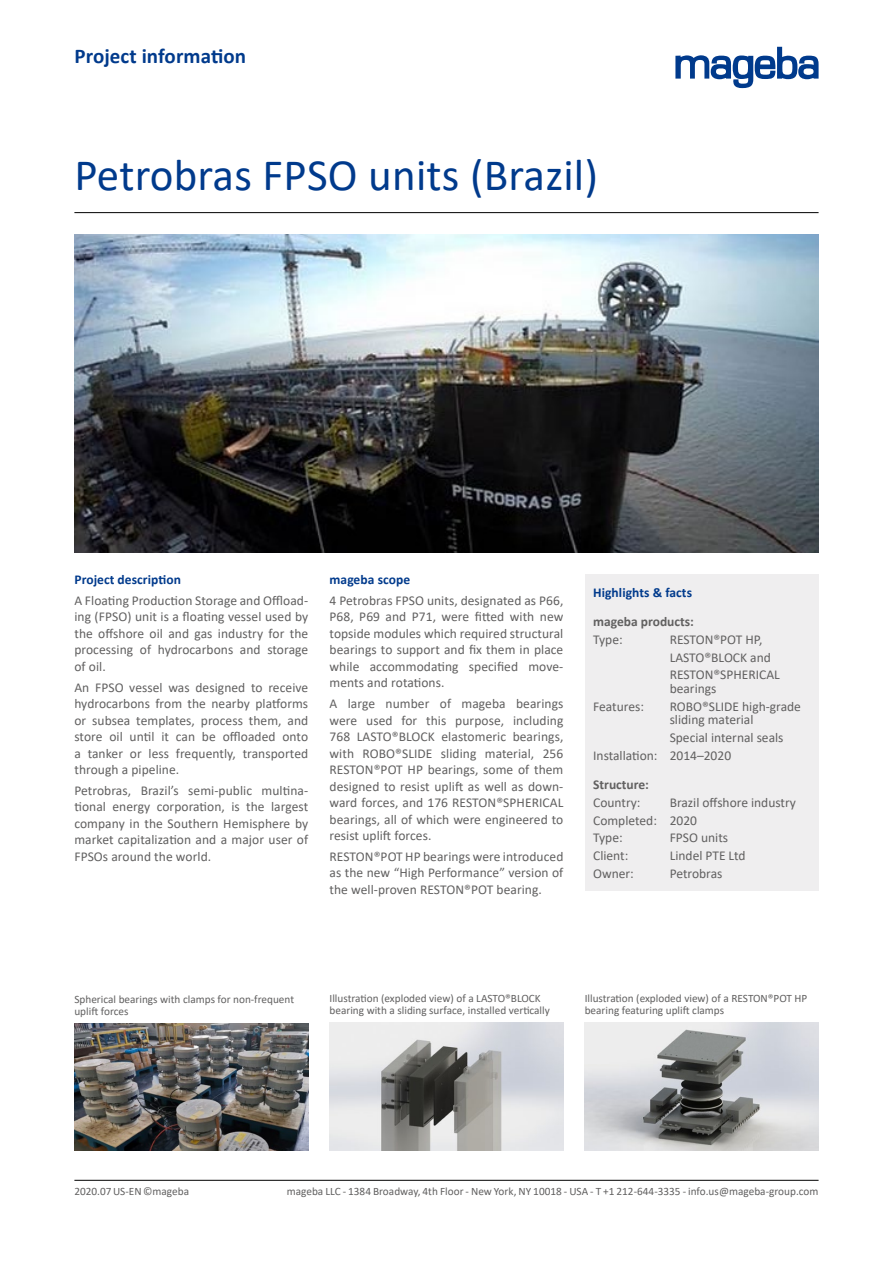
<style>
.page{position:relative;width:893px;height:1263px;background:#fff}
.page>*{position:absolute;margin:0;border:0;box-sizing:border-box;transform-origin:0 0}
.t1{font:45px "Calibri";letter-spacing:.005em;color:#003a8c}
.t2{font:700 21px "Calibri";letter-spacing:.005em;color:#003a8c}
.t3{font:13.5px/16.5px "Calibri";color:#616060;text-align:justify}
.t4{font:700 13.5px "Calibri";letter-spacing:.005em;color:#003a8c}
.t5{font:700 13.5px "Calibri";color:#616060}
.t6{font:11.25px/12px "Calibri";color:#616060}
</style>
<div class="page">
<hr style="left:74px;top:1180px;width:745px;height:1px;background:#000">
<hr style="left:74px;top:212px;width:745px;height:1px;background:#000">
<img style="left:585px;top:1023px;width:234px;height:127px">
<img style="left:330px;top:1023px;width:233px;height:127px">
<img style="left:74px;top:234px;width:745px;height:319px">
<img style="left:75px;top:1023px;width:233px;height:127px">
<div style="left:585px;top:574px;width:234px;height:317px;background:#efeeef"></div>
<svg style="left:675px;top:47px;width:144px;height:41px"></svg>
<h2 class="t2" style="left:74px;top:41px;width:173px">Project information</h2>
<h1 class="t1" style="left:74px;top:143px;width:525px">Petrobras FPSO units (Brazil)</h1>
<p class="t4" style="left:74px;top:570px;width:108px">Project description</p>
<p class="t3" style="left:74px;top:592px;width:235px">A Floating Production Storage and Offload&shy;ing (FPSO) unit is a floating vessel used by the offshore oil and gas industry for the processing of hydrocarbons and storage of oil.</p>
<p class="t3" style="left:74px;top:679px;width:235px">An FPSO vessel was designed to receive hydrocarbons from the nearby platforms or subsea templates, process them, and store oil until it can be offloaded onto a tanker or less frequently, transported through a pipeline.</p>
<p class="t3" style="left:74px;top:782px;width:235px">Petrobras, Brazil’s semi-public multina&shy;tional energy corporation, is the largest company in the Southern Hemisphere by market capitalization and a major user of FPSOs around the world.</p>
<p class="t4" style="left:330px;top:570px;width:82px">mageba scope</p>
<p class="t3" style="left:330px;top:592px;width:235px">4 Petrobras FPSO units, designated as P66, P68, P69 and P71, were fitted with new topside modules which required structural bearings to support and fix them in place while accommodating specified move&shy;ments and rotations.</p>
<p class="t3" style="left:330px;top:695px;width:235px">A large number of mageba bearings were used for this purpose, including 768 LASTO®BLOCK elastomeric bearings, with ROBO®SLIDE sliding material, 256<br>RESTON®POT HP bearings, some of them designed to resist uplift as well as down&shy;ward forces, and 176 RESTON®SPHERICAL bearings, all of which were engineered to resist uplift forces.</p>
<p class="t3" style="left:330px;top:848px;width:235px">RESTON®POT HP bearings were introduced as the new “High Performance” version of the well-proven RESTON®POT bearing.</p>
<p class="t4" style="left:593px;top:583px;width:100px">Highlights &amp; facts</p>
<p class="t5" style="left:593px;top:612px;width:102px">mageba products:</p>
<p class="t3" style="left:593px;top:631px;width:31px">Type:</p>
<p class="t3" style="left:670px;top:630px;width:112px;line-height:17.7px;text-align:left">RESTON®POT HP,<br>LASTO®BLOCK and<br>RESTON®SPHERICAL</p>
<p class="t3" style="left:670px;top:680px;width:48px">bearings</p>
<p class="t3" style="left:593px;top:698px;width:52px">Features:</p>
<p class="t3" style="left:670px;top:699px;width:133px;line-height:13.5px">ROBO®SLIDE high-grade sliding material</p>
<p class="t3" style="left:593px;top:728px;width:192px;line-height:17.7px;text-indent:76px">Special internal seals<br>Installation: 2014–2020</p>
<p class="t5" style="left:593px;top:775px;width:57px">Structure:</p>
<p class="t3" style="left:593px;top:794px;width:49px">Country:</p>
<p class="t3" style="left:593px;top:793px;width:204px;line-height:17.7px;text-align:left;text-indent:76px">Brazil offshore industry<br>Completed: 2020<br>Type:</p>
<p class="t3" style="left:670px;top:829px;width:60px">FPSO units</p>
<p class="t3" style="left:593px;top:847px;width:37px">Client:</p>
<p class="t3" style="left:670px;top:847px;width:77px">Lindel PTE Ltd</p>
<p class="t3" style="left:593px;top:865px;width:42px">Owner:</p>
<p class="t3" style="left:670px;top:865px;width:54px">Petrobras</p>
<p class="t6" style="left:330px;top:992px;width:222px">Illustration (exploded view) of a LASTO®BLOCK bearing with a sliding surface, installed vertically</p>
<p class="t6" style="left:74px;top:992px;width:221px">Spherical bearings with clamps for non-frequent uplift forces</p>
<p class="t6" style="left:585px;top:992px;width:224px">Illustration (exploded view) of a RESTON®POT HP bearing featuring uplift clamps</p>
<p class="t6" style="left:74px;top:1185px;width:116px">2020.07 US-EN ©mageba</p>
<p class="t6" style="left:287px;top:1185px;width:533px">mageba LLC - 1384 Broadway, 4th Floor - New York, NY 10018 - USA - T +1 212-644-3335 - info.us@mageba-group.com</p>
</div>
